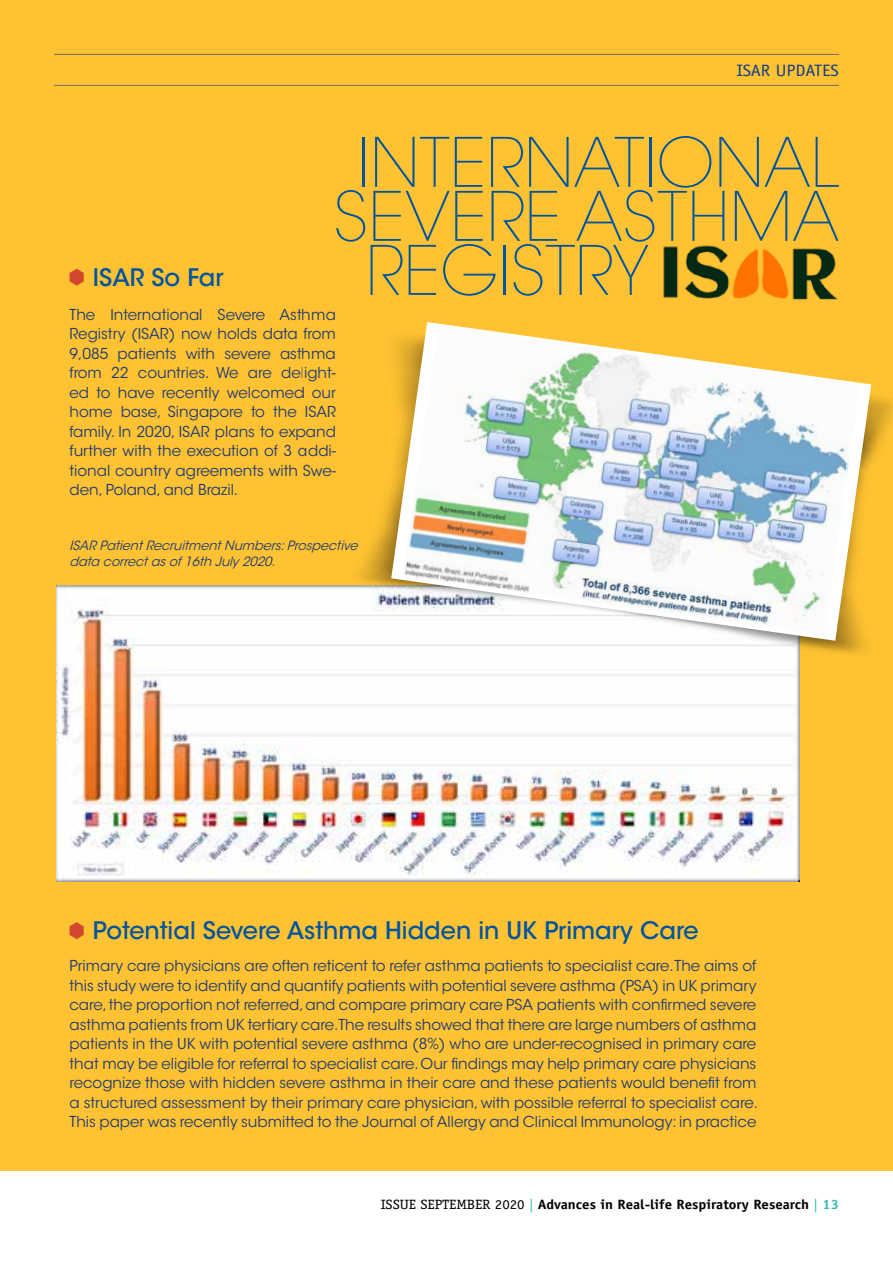
<style>
.page{position:relative;width:893px;height:1263px;background:#fff}
.page>*{position:absolute;margin:0;border:0;box-sizing:border-box;transform-origin:0 0}
.t1{font:200 67.5px/54px "ITC Avant Garde Std";color:#00549f;text-align:center}
.t2{font:500 24px "ITC Avant Garde Std";color:#00549f}
.t3{font:16.5px "Officina Sans Std";color:#133c8b;scale:1.1 1}
.t4{font:15px/19.5px "ITC Avant Garde Std";color:#203c73;text-align:justify}
.t5{font:700 13.5px "Officina Sans Std";color:#000;scale:1.1 1}
.t6{font:italic 12.75px/16.5px "ITC Avant Garde Std";color:#203c73}
.s1{font-family:"Officina Serif Std";font-weight:400}
.s2{font-family:"Officina Serif Std";font-weight:400;color:#3cbeb0}
.s3{font-family:"Officina Serif Std";color:#3cbeb0}
</style>
<div class="page">
<div style="left:0;top:0;width:893px;height:1171px;background:#fec232"></div>
<hr style="left:54px;top:54px;width:785px;height:1px;background:#6d6e71">
<hr style="left:54px;top:85px;width:785px;height:1px;background:#6d6e71">
<img style="left:663px;top:245px;width:173px;height:52px">
<svg style="left:70px;top:269px;width:14px;height:17px"></svg>
<img style="left:57px;top:585px;width:743px;height:296px">
<img style="left:349px;top:297px;width:544px;height:377px">
<svg style="left:391px;top:322px;width:480px;height:319px"></svg>
<img style="left:403px;top:326px;width:457px;height:309px">
<svg style="left:70px;top:922px;width:14px;height:17px"></svg>
<p class="t2" style="left:93px;top:262px;width:132px">ISAR So Far</p>
<p class="t3" style="left:736px;top:61px;width:95px">ISAR UPDATES</p>
<p class="t1" style="left:333px;top:137px;width:507px">INTERNATIONAL<br>SEVERE ASTHMA</p>
<p class="t1" style="left:366px;top:245px;width:285px">REGISTRY</p>
<p class="t4" style="left:70px;top:305px;width:268px">The International Severe Asthma Registry (ISAR) now holds data from 9,085 patients with severe asthma from 22 countries. We are delight&shy;ed to have recently welcomed our home base, Singapore to the ISAR family. In 2020, ISAR plans to expand further with the execution of 3 addi&shy;tional country agreements with Swe&shy;den, Poland, and Brazil.</p>
<p class="t6" style="left:70px;top:537px;width:293px">ISAR PatientRecruitmentNumbers:Prospective data correctasof16th July2020.</p>
<p class="t2" style="left:93px;top:915px;width:607px">Potential Severe Asthma Hidden in UK Primary Care</p>
<p class="t4" style="left:70px;top:956px;width:690px">Primary care physicians are often reticent to refer asthma patients to specialist care.The aims of this study were to identify and quantify patients with potential severe asthma (PSA) in UK primary care, the proportion not referred, and compare primary care PSA patients with confirmed severe asthma patients from UK tertiary care.The results showed that there are large numbers of asthma patients in the UK with potential severe asthma (8%) who are under-recognised in primary care that may be eligible for referral to specialist care. Our findings may help primary care physicians recognize those with hidden severe asthma in their care and these patients would benefit from a structured assessment by their primary care physician, with possible referral to specialist care.<br>This paper was recently submitted to the Journal of Allergy and Clinical Immunology: in practice</p>
<p class="t5" style="left:381px;top:1196px;width:418px"><span class="s1">ISSUE SEPTEMBER 2020</span> <span class="s2">|</span> Advances in Real-life Respiratory Research <span class="s2">|</span> <span class="s3">13</span></p>
</div>
